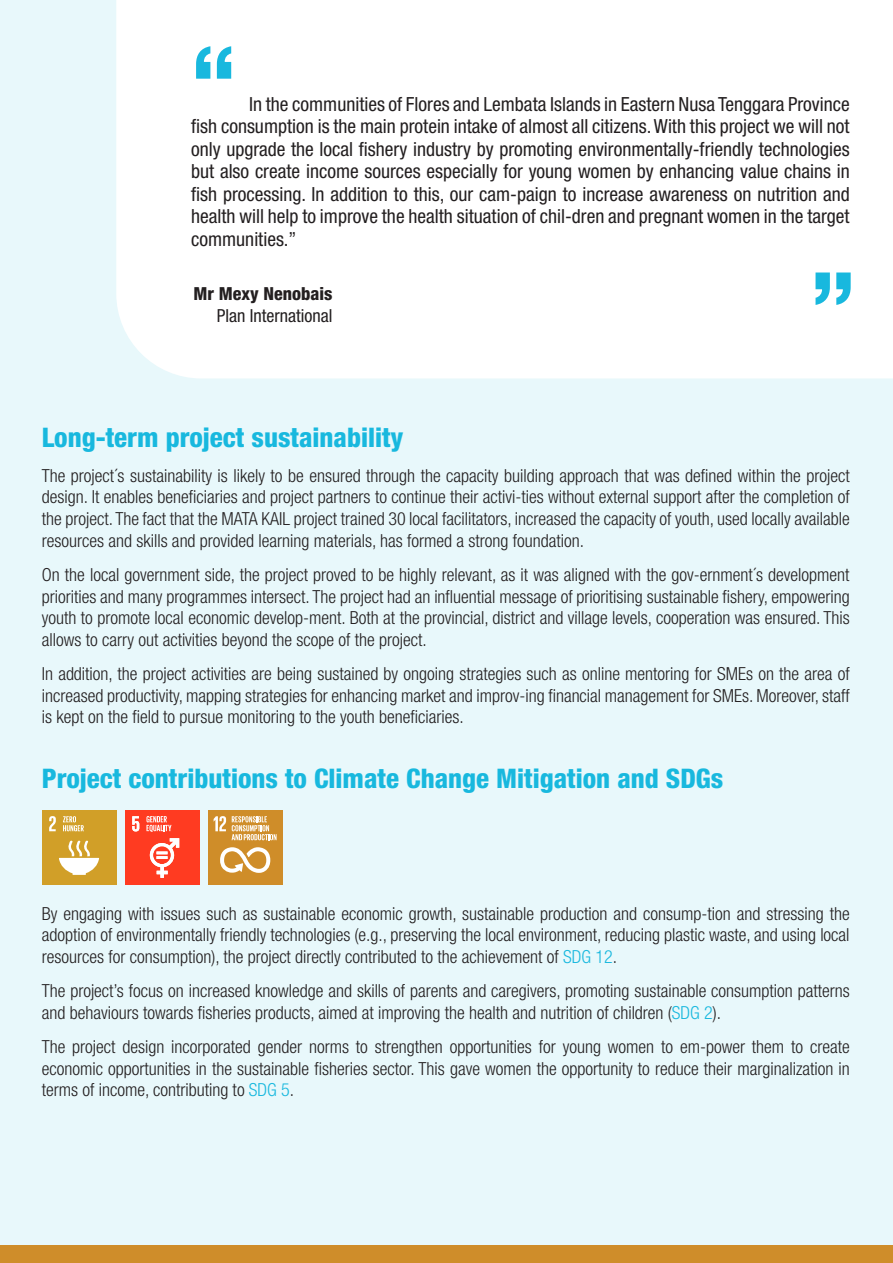
<style>
.page{position:relative;width:893px;height:1263px;background:#e8f8fb}
.page>*{position:absolute;margin:0;border:0;box-sizing:border-box;transform-origin:0 0}
.t1{font:800 90px "Helvetica Neue LT Std";color:#18b8de}
.t2{font:800 condensed 27px "Helvetica Neue LT Std";color:#18b8de}
.t3{font:condensed 19.5px/22.5px "Helvetica Neue LT Std";color:#231f20;text-align:justify}
.t4{font:300 condensed 18px/21.6px "Helvetica Neue LT Std";color:#231f20;text-align:justify}
.t5{font:condensed 18px "Helvetica Neue LT Std";color:#231f20}
.t6{font:800 condensed 18px "Helvetica Neue LT Std";color:#231f20}
.s1{color:#18b8de}
</style>
<div class="page">
<div style="left:116px;top:0;width:777px;height:378px;background:#fff"></div>
<div style="left:0;top:1246px;width:893px;height:17px;background:#cf8d2a"></div>
<div style="left:208px;top:810px;width:74px;height:74px;background:#cf8d29"></div>
<svg style="left:214px;top:816px;width:12px;height:15px"></svg>
<svg style="left:220px;top:847px;width:50px;height:26px"></svg>
<svg style="left:232px;top:816px;width:45px;height:24px"></svg>
<div style="left:125px;top:810px;width:74px;height:74px;background:#ff3b21"></div>
<svg style="left:132px;top:816px;width:7px;height:15px"></svg>
<svg style="left:150px;top:838px;width:29px;height:40px"></svg>
<svg style="left:146px;top:816px;width:25px;height:16px"></svg>
<div style="left:42px;top:810px;width:74px;height:74px;background:#d19f28"></div>
<svg style="left:49px;top:816px;width:7px;height:15px"></svg>
<svg style="left:59px;top:840px;width:40px;height:35px"></svg>
<svg style="left:63px;top:816px;width:21px;height:15px"></svg>
<p class="t1" style="left:191px;top:25px;width:46px">“</p>
<p class="t3" style="left:191px;top:92px;width:660px;text-indent:58px">In the communities of Flores and Lembata Islands in Eastern Nusa Tenggara Province fish consumption is the main protein intake of almost all citizens. With this project we will not only upgrade the local fishery industry by promoting environmentally-friendly technologies but also create income sources especially for young women by enhancing value chains in fish processing. In addition to this, our cam-paign to increase awareness on nutrition and health will help to improve the health situation of chil-dren and pregnant women in the target communities.”</p>
<p class="t6" style="left:193px;top:282px;width:141px">Mr Mexy Nenobais</p>
<p class="t5" style="left:217px;top:305px;width:117px">Plan International</p>
<p class="t1" style="left:811px;top:251px;width:46px">”</p>
<p class="t2" style="left:42px;top:421px;width:363px">Long-term project sustainability</p>
<p class="t4" style="left:42px;top:464px;width:809px">The project´s sustainability is likely to be ensured through the capacity building approach that was defined within the project design. It enables beneficiaries and project partners to continue their activi-ties without external support after the completion of the project. The fact that the MATA KAIL project trained 30 local facilitators, increased the capacity of youth, used locally available resources and skills and provided learning materials, has formed a strong foundation.</p>
<p class="t4" style="left:42px;top:564px;width:809px">On the local government side, the project proved to be highly relevant, as it was aligned with the gov-ernment´s development priorities and many programmes intersect. The project had an influential message of prioritising sustainable fishery, empowering youth to promote local economic develop-ment. Both at the provincial, district and village levels, cooperation was ensured. This allows to carry out activities beyond the scope of the project.</p>
<p class="t4" style="left:42px;top:663px;width:809px">In addition, the project activities are being sustained by ongoing strategies such as online mentoring for SMEs on the area of increased productivity, mapping strategies for enhancing market and improv-ing financial management for SMEs. Moreover, staff is kept on the field to pursue monitoring to the youth beneficiaries.</p>
<p class="t2" style="left:42px;top:762px;width:683px">Project contributions to Climate Change Mitigation and SDGs</p>
<p class="t4" style="left:42px;top:902px;width:809px">By engaging with issues such as sustainable economic growth, sustainable production and consump-tion and stressing the adoption of environmentally friendly technologies (e.g., preserving the local environment, reducing plastic waste, and using local resources for consumption), the project directly contributed to the achievement of <span class="s1">SDG 12</span>.</p>
<p class="t4" style="left:42px;top:980px;width:809px">The project’s focus on increased knowledge and skills of parents and caregivers, promoting sustainable consumption patterns and behaviours towards fisheries products, aimed at improving the health and nutrition of children (<span class="s1">SDG 2</span>).</p>
<p class="t4" style="left:42px;top:1036px;width:809px">The project design incorporated gender norms to strengthen opportunities for young women to em-power them to create economic opportunities in the sustainable fisheries sector. This gave women the opportunity to reduce their marginalization in terms of income, contributing to <span class="s1">SDG 5</span>.</p>
</div>
